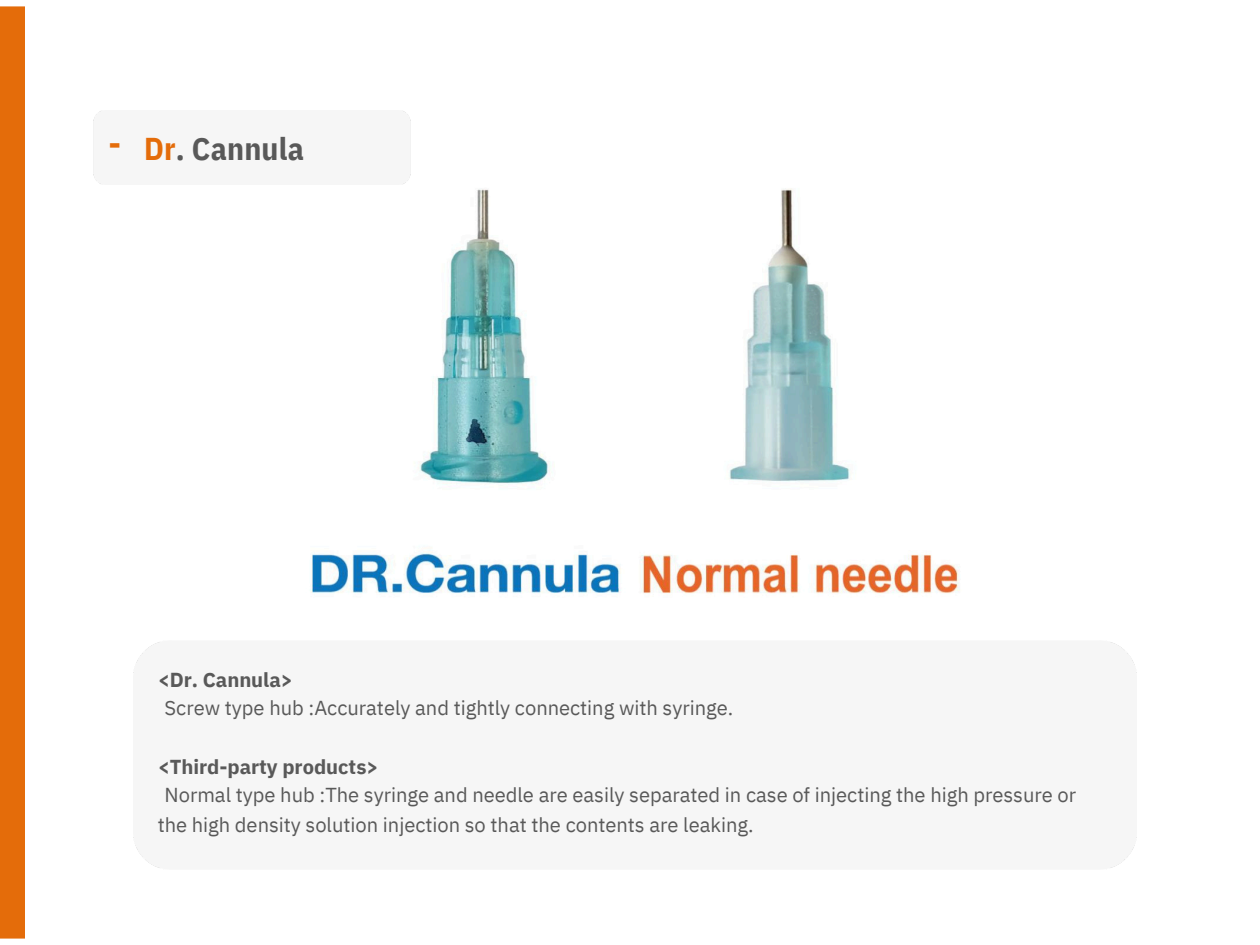
<style>
.page{position:relative;width:1260px;height:945px;background:#fff}
.page>*{position:absolute;margin:0;border:0;box-sizing:border-box;transform-origin:0 0}
.t1{font:700 31.5px "IBM Plex Sans Cond";letter-spacing:.005em;color:#595959}
.t2{font:700 31.5px "IBM Plex Sans";color:#e46c0a}
.t3{font:20.12px "IBM Plex Sans";color:#595959}
.t4{font:700 20.12px "IBM Plex Sans";color:#595959}
.s1{color:#e46c0a}
</style>
<div class="page">
<img style="left:310px;top:188px;width:650px;height:406px">
<div style="left:0;top:6px;width:25px;height:933px;background:#e46c0a"></div>
<div style="left:93px;top:111px;width:318px;height:73px;background:#f6f6f6"></div>
<p class="t2" style="left:108px;top:123px;width:14px">-</p>
<p class="t1" style="left:144px;top:127px;width:162px"><span class="s1">Dr</span>. Cannula</p>
<p class="t4" style="left:158px;top:666px;width:137px">&lt;Dr. Cannula&gt;</p>
<h1 class="t3" style="left:165px;top:694px;width:570px">Screw type hub :Accurately and tightly connecting with syringe.</h1>
<p class="t4" style="left:158px;top:753px;width:222px">&lt;Third-party products&gt;</p>
<p class="t3" style="left:165px;top:781px;width:913px">Normal type hub :The syringe and needle are easily separated in case of injecting the high pressure or</p>
<h2 class="t3" style="left:158px;top:811px;width:597px">the high density solution injection so that the contents are leaking.</h2>
</div>
